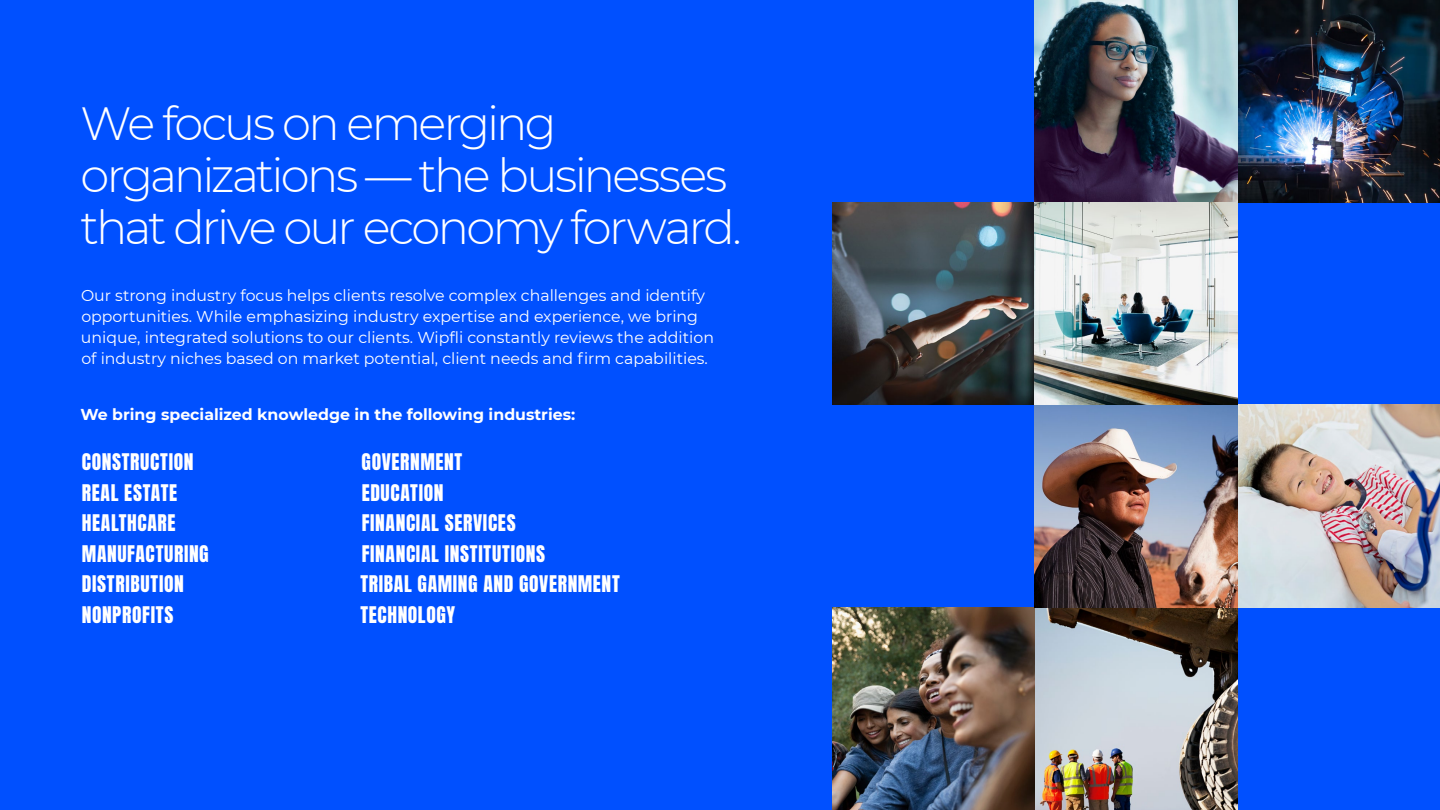
<style>
.page{position:relative;width:1440px;height:810px;background:#0050ff}
.page>*{position:absolute;margin:0;border:0;box-sizing:border-box;transform-origin:0 0}
.t1{font:300 46.5px/52.5px "Montserrat";letter-spacing:-.055em;color:#fff}
.t2{font:19.5px/30.6px "Anton";letter-spacing:.035em;color:#fff}
.t3{font:15.75px/21px "Montserrat";color:#fff}
.t4{font:700 15.75px "Montserrat";color:#fff}
</style>
<div class="page">
<img style="left:832px;top:607px;width:405px;height:203px">
<img style="left:1035px;top:405px;width:405px;height:202px">
<img style="left:832px;top:202px;width:405px;height:203px">
<img style="left:1035px;top:0;width:405px;height:202px">
<h1 class="t1" style="left:80px;top:95px;width:663px">We focus on emerging organizations — the businesses that drive our economy forward.</h1>
<p class="t3" style="left:81px;top:284px;width:634px">Our strong industry focus helps clients resolve complex challenges and identify opportunities. While emphasizing industry expertise and experience, we bring unique, integrated solutions to our clients. Wipfli constantly reviews the addition of industry niches based on market potential, client needs and firm capabilities.</p>
<p class="t4" style="left:80px;top:403px;width:496px">We bring specialized knowledge in the following industries:</p>
<p class="t2" style="left:82px;top:448px;width:128px">CONSTRUCTION<br>REAL ESTATE<br>HEALTHCARE<br>MANUFACTURING<br>DISTRIBUTION<br>NONPROFITS</p>
<p class="t2" style="left:360px;top:448px;width:261px">GOVERNMENT<br>EDUCATION<br>FINANCIAL SERVICES<br>FINANCIAL INSTITUTIONS<br>TRIBAL GAMING AND GOVERNMENT<br>TECHNOLOGY</p>
</div>
